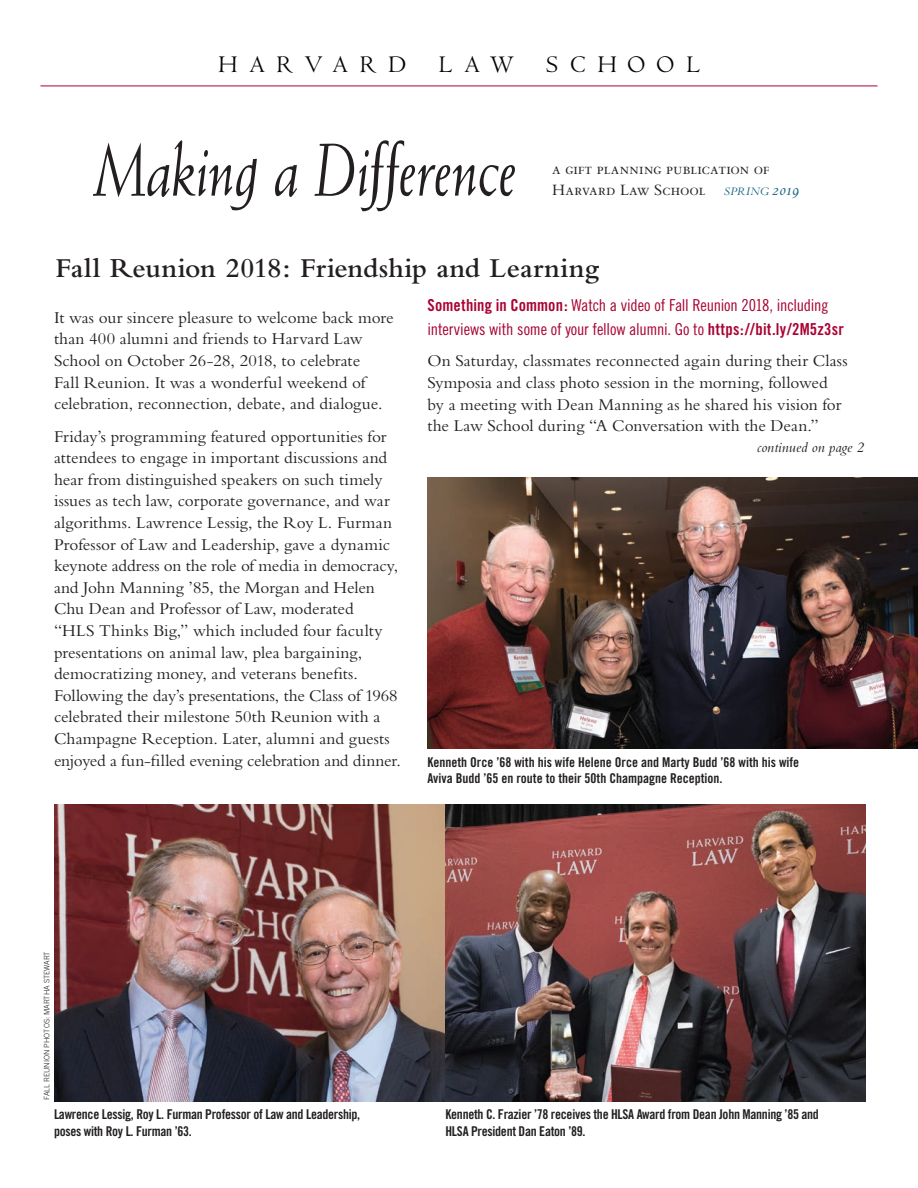
<style>
.page{position:relative;width:918px;height:1188px;background:#fff}
.page>*{position:absolute;margin:0;border:0;box-sizing:border-box;transform-origin:0 0}
.t1{font:italic 75px "Weiss";letter-spacing:-.01em;color:#231f20;scale:.83 1}
.t2{font:600 28.5px "Bembo";letter-spacing:.005em;color:#231f20}
.t3{font:24.75px "Centaur";letter-spacing:.485em;color:#040503}
.t4{font:17.25px/21.6px "Bembo";color:#231f20}
.t5{font:16.5px/24px "Trade Gothic Cond Eighteen";letter-spacing:-.01em;color:#a90332}
.t6{font:16.5px/21px "Bembo SC";color:#231f20}
.t7{font:italic 15px "Bembo";color:#231f20}
.t8{font:13.5px/16.5px "Trade Gothic Bold Cond Twenty";letter-spacing:-.02em;color:#231f20}
.t9{font:13.5px/16.5px "Trade Gothic Bold Cond Twenty";color:#231f20}
.t10{font:300 7.5px "Trade Gothic";color:#231f20}
.s1{font-family:"Bembo Italic Os F";font-size:12px;color:#1a6884}
.s2{font-family:"Bembo Italic Os F";color:#1a6884}
.s3{font-family:"Trade Gothic Bold Cond Twenty"}
</style>
<div class="page">
<hr style="left:40px;top:86px;width:838px;height:1px;background:#a90332">
<img style="left:54px;top:805px;width:392px;height:297px">
<img style="left:446px;top:805px;width:420px;height:297px">
<img style="left:428px;top:477px;width:490px;height:272px">
<h3 class="t3" style="left:218px;top:51px;width:189px">HARVARD</h3>
<h3 class="t3" style="left:439px;top:51px;width:77px">LAW</h3>
<h3 class="t3" style="left:546px;top:51px;width:156px">SCHOOL</h3>
<h1 class="t1" style="left:94px;top:126px;width:510px">Making a Difference</h1>
<p class="t6" style="left:552px;top:159px;width:248px">a gift planning publication of<br>Harvard Law School <span class="s1">SPRING</span> <span class="s2">2019</span></p>
<h2 class="t2" style="left:56px;top:253px;width:545px">Fall Reunion 2018: Friendship and Learning</h2>
<p class="t4" style="left:54px;top:306px;width:341px">It was our sincere pleasure to welcome back more than 400 alumni and friends to Harvard Law School on October 26-28, 2018, to celebrate<br>Fall Reunion. It was a wonderful weekend of celebration, reconnection, debate, and dialogue.</p>
<p class="t4" style="left:54px;top:425px;width:349px">Friday’s programming featured opportunities for attendees to engage in important discussions and hear from distinguished speakers on such timely issues as tech law, corporate governance, and war algorithms. Lawrence Lessig, the Roy L. Furman Professor of Law and Leadership, gave a dynamic keynote address on the role of media in democracy, and John Manning ’85, the Morgan and Helen Chu Dean and Professor of Law, moderated<br>“HLS Thinks Big,” which included four faculty presentations on animal law, plea bargaining, democratizing money, and veterans benefits.<br>Following the day’s presentations, the Class of 1968 celebrated their milestone 50th Reunion with a Champagne Reception. Later, alumni and guests enjoyed a fun-filled evening celebration and dinner.</p>
<p class="t5" style="left:428px;top:293px;width:418px"><span class="s3">Something in Common:</span> Watch a video of Fall Reunion 2018, including interviews with some of your fellow alumni. Go to <span class="s3">https://bit.ly/2M5z3sr</span></p>
<p class="t4" style="left:428px;top:350px;width:422px">On Saturday, classmates reconnected again during their Class Symposia and class photo session in the morning, followed by a meeting with Dean Manning as he shared his vision for the Law School during “A Conversation with the Dean.”</p>
<p class="t7" style="left:757px;top:439px;width:108px">continued on page 2</p>
<p class="t9" style="left:428px;top:753px;width:373px">Kenneth Orce ’68 with his wife Helene Orce and Marty Budd ’68 with his wife<br>Aviva Budd ’65 en route to their 50th Champagne Reception.</p>
<p class="t10" style="left:42px;top:1100px;width:150px;rotate:-90deg">FALL REUNION PHOTOS: MARTHA STEWART</p>
<p class="t8" style="left:54px;top:1106px;width:308px">Lawrence Lessig, Roy L. Furman Professor of Law and Leadership, poses with Roy L. Furman ’63.</p>
<p class="t8" style="left:446px;top:1106px;width:375px">Kenneth C. Frazier ’78 receives the HLSA Award from Dean John Manning ’85 and<br>HLSA President Dan Eaton ’89.</p>
</div>
